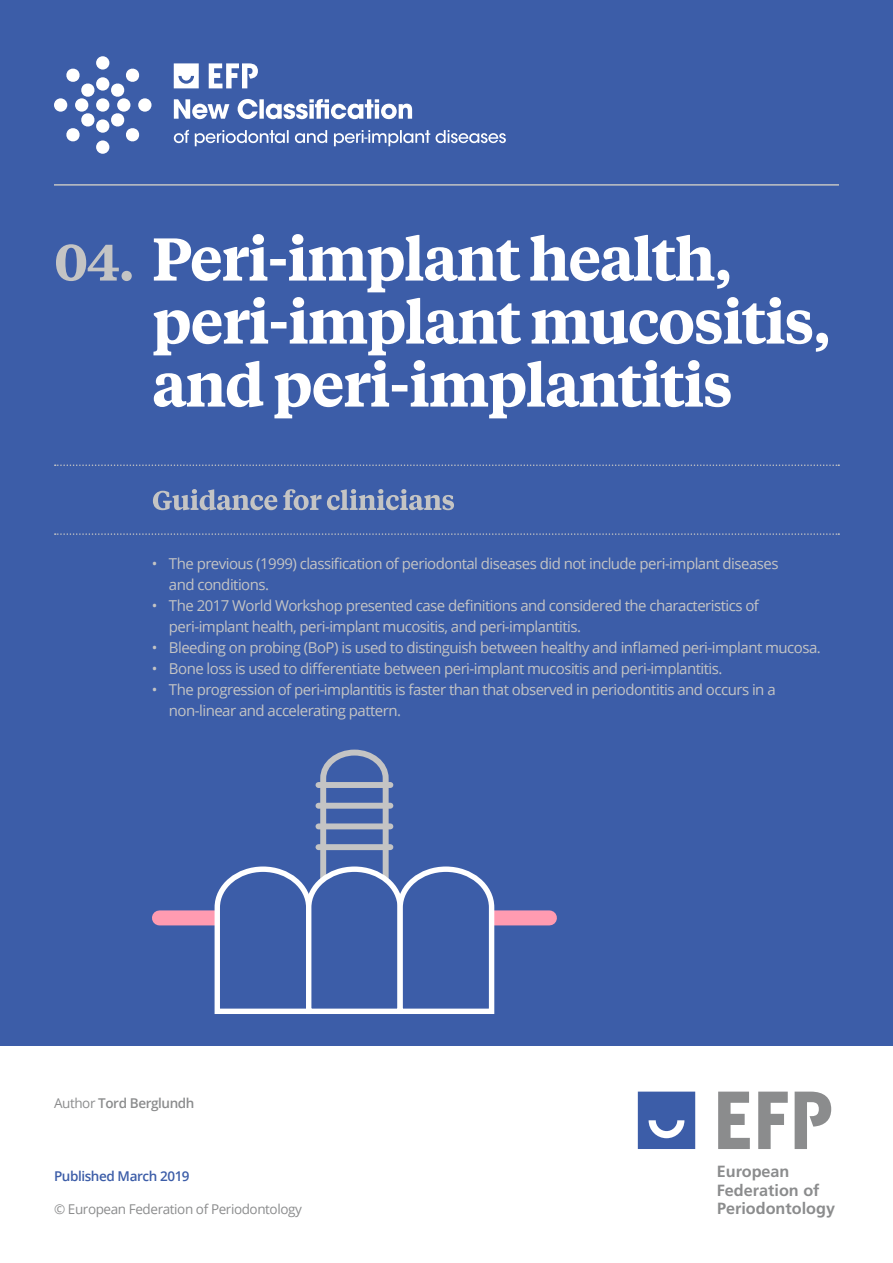
<style>
.page{position:relative;width:893px;height:1263px;background:#fff}
.page>*{position:absolute;margin:0;border:0;box-sizing:border-box;transform-origin:0 0}
.t1{font:700 16.2px/18.5px "Frutiger";color:#8b8c8d}
.t2{font:15px/21px "Open Sans";letter-spacing:-.035em;color:#c4c4c4}
.t3{font:13.5px "Open Sans";letter-spacing:-.03em;color:#8b8c8d}
.t4{font:600 13.5px "Open Sans";letter-spacing:-.03em;color:#8b8c8d}
.t5{font:600 13.5px "Open Sans";letter-spacing:-.03em;color:#3c5da8}
.s1{font-weight:400}
</style>
<div class="page">
<div style="left:0;top:0;width:893px;height:1046px;background:#3c5da8"></div>
<svg style="left:54px;top:56px;width:98px;height:98px"></svg>
<svg style="left:174px;top:63px;width:25px;height:25px"></svg>
<svg style="left:209px;top:63px;width:49px;height:25px"></svg>
<svg style="left:174px;top:99px;width:238px;height:20px"></svg>
<svg style="left:174px;top:130px;width:332px;height:16px"></svg>
<svg style="left:718px;top:1091px;width:32px;height:58px"></svg>
<svg style="left:758px;top:1091px;width:30px;height:58px"></svg>
<svg style="left:795px;top:1091px;width:36px;height:58px"></svg>
<svg style="left:638px;top:1091px;width:57px;height:58px;background:#516eb1"></svg>
<hr style="left:54px;top:184px;width:785px;height:2px;background:#c4c4c4">
<div style="left:159px;top:910px;width:390px;height:15px;background:#ff9bb1"></div>
<svg style="left:212px;top:749px;width:285px;height:265px"></svg>
<svg style="left:55px;top:464px;width:784px;height:2px"></svg>
<svg style="left:55px;top:533px;width:784px;height:2px"></svg>
<svg style="left:56px;top:244px;width:76px;height:37px"></svg>
<svg style="left:153px;top:234px;width:675px;height:184px"></svg>
<svg style="left:153px;top:489px;width:301px;height:21px"></svg>
<p class="t2" style="left:169px;top:552px;width:611px;text-indent:-17px">• The previous (1999) classification of periodontal diseases did not include peri-implant diseases and conditions.</p>
<p class="t2" style="left:169px;top:594px;width:592px;text-indent:-17px">• The 2017 World Workshop presented case definitions and considered the characteristics of peri-implant health, peri-implant mucositis, and peri-implantitis.</p>
<p class="t2" style="left:152px;top:636px;width:670px">• Bleeding on probing (BoP) is used to distinguish between healthy and inflamed peri-implant mucosa.</p>
<p class="t2" style="left:152px;top:657px;width:572px">• Bone loss is used to differentiate between peri-implant mucositis and peri-implantitis.</p>
<p class="t2" style="left:169px;top:678px;width:608px;text-indent:-17px">• The progression of peri-implantitis is faster than that observed in periodontitis and occurs in a non-linear and accelerating pattern.</p>
<p class="t4" style="left:54px;top:1094px;width:142px"><span class="s1">Author</span> Tord Berglundh</p>
<p class="t5" style="left:54px;top:1167px;width:137px">Published March 2019</p>
<p class="t3" style="left:54px;top:1200px;width:249px">© European Federation of Periodontology</p>
<p class="t1" style="left:717px;top:1162px;width:120px">European<br>Federation of<br>Periodontology</p>
</div>
